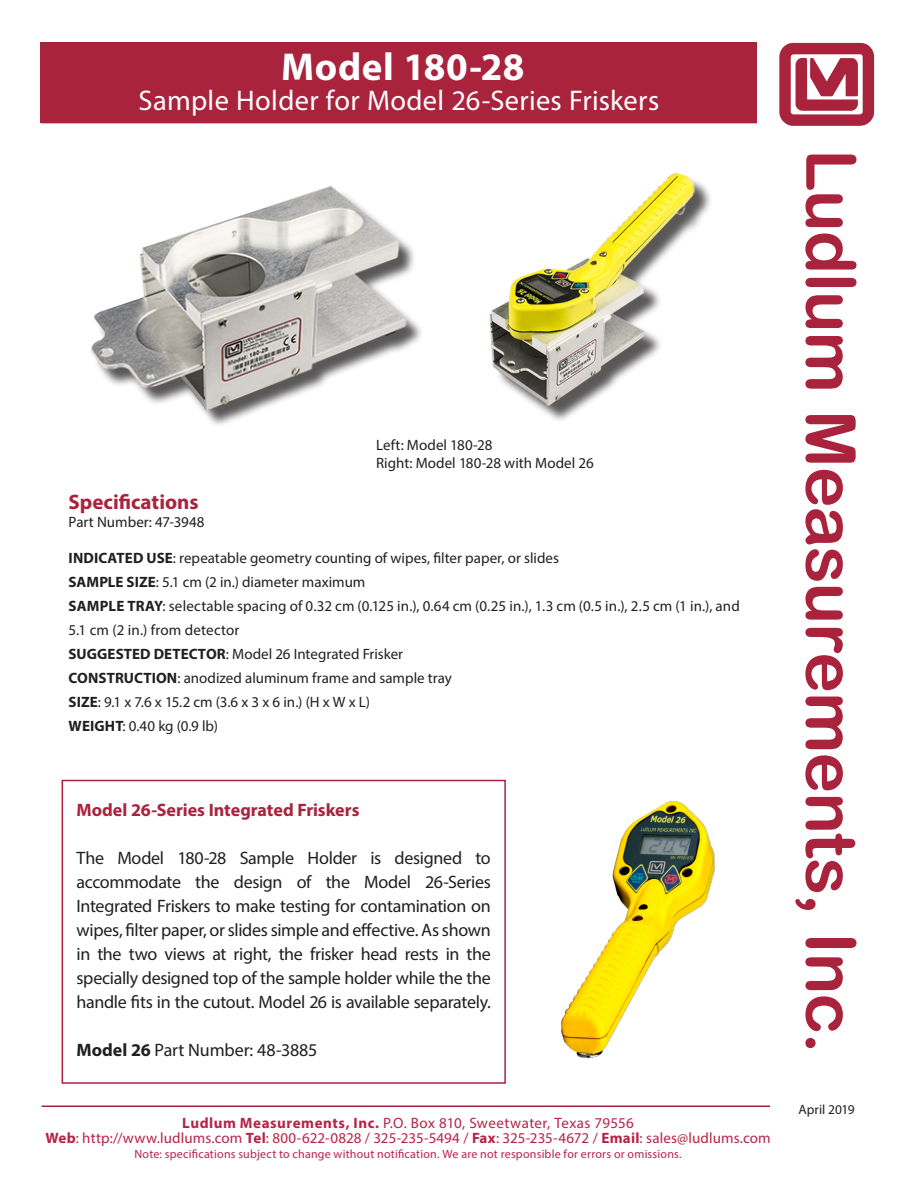
<style>
.page{position:relative;width:918px;height:1188px;background:#fff}
.page>*{position:absolute;margin:0;border:0;box-sizing:border-box;transform-origin:0 0}
.t1{font:69px "Arial Rounded MT Bold";letter-spacing:-.015em;color:#a9233d}
.t2{font:700 39px "Myriad Pro";letter-spacing:.015em;color:#fff}
.t3{font:28.5px "Myriad Pro";letter-spacing:.01em;color:#fff}
.Subhead_2{font:700 21px "Myriad Pro";color:#a9233d}
.t4{font:18px/24px "Myriad Pro";letter-spacing:-.015em;color:#231f20;text-align:justify}
.t5{font:700 18px "Myriad Pro";color:#a9233d}
.Subhead_2-2{font:15px/24px "Myriad Pro";color:#231f20}
.t6{font:15px "Myriad Pro";letter-spacing:.01em;color:#b72348}
.t7{font:13.5px "Myriad Pro";color:#231f20}
.t8{font:12px "Myriad Pro";letter-spacing:.02em;color:#b72348}
.s1{font-weight:700}
</style>
<div class="page">
<img style="left:779px;top:42px;width:96px;height:84px">
<hr style="left:42px;top:1106px;width:728px;height:1px;background:#a9233d">
<img style="left:489px;top:172px;width:221px;height:245px">
<img style="left:561px;top:801px;width:154px;height:258px">
<div style="left:62px;top:780px;width:444px;height:304px;border:2px solid #a9233d"></div>
<img style="left:91px;top:185px;width:330px;height:240px">
<div style="left:41px;top:42px;width:716px;height:81px;background:#a9233d"></div>
<p class="t2" style="left:281px;top:42px;width:245px">Model 180-28</p>
<p class="t3" style="left:139px;top:83px;width:522px">Sample Holder for Model 26-Series Friskers</p>
<p class="Subhead_2-2" style="left:376px;top:433px;width:118px">Left: Model 180-28</p>
<p class="Subhead_2-2" style="left:376px;top:451px;width:219px">Right: Model 180-28 with Model 26</p>
<p class="Subhead_2" style="left:69px;top:488px;width:131px">Specifications</p>
<p class="Subhead_2-2" style="left:69px;top:510px;width:137px">Part Number: 47-3948</p>
<p class="Subhead_2-2" style="left:69px;top:546px;width:492px"><span class="s1">INDICATED USE</span>: repeatable geometry counting of wipes, filter paper, or slides</p>
<p class="Subhead_2-2" style="left:69px;top:570px;width:298px"><span class="s1">SAMPLE SIZE</span>: 5.1 cm (2 in.) diameter maximum</p>
<p class="Subhead_2-2" style="left:69px;top:594px;width:673px"><span class="s1">SAMPLE TRAY</span>: selectable spacing of 0.32 cm (0.125 in.), 0.64 cm (0.25 in.), 1.3 cm (0.5 in.), 2.5 cm (1 in.), and<br>5.1 cm (2 in.) from detector</p>
<p class="Subhead_2-2" style="left:69px;top:642px;width:336px"><span class="s1">SUGGESTED DETECTOR</span>: Model 26 Integrated Frisker</p>
<p class="Subhead_2-2" style="left:69px;top:666px;width:385px"><span class="s1">CONSTRUCTION</span>: anodized aluminum frame and sample tray</p>
<p class="Subhead_2-2" style="left:69px;top:690px;width:303px"><span class="s1">SIZE</span>: 9.1 x 7.6 x 15.2 cm (3.6 x 3 x 6 in.) (H x W x L)</p>
<p class="Subhead_2-2" style="left:69px;top:714px;width:151px"><span class="s1">WEIGHT</span>: 0.40 kg (0.9 lb)</p>
<p class="t5" style="left:77px;top:799px;width:284px">Model 26-Series Integrated Friskers</p>
<p class="t4" style="left:77px;top:846px;width:416px">The Model 180-28 Sample Holder is designed to accommodate the design of the Model 26-Series Integrated Friskers to make testing for contamination on wipes, filter paper, or slides simple and effective. As shown in the two views at right, the frisker head rests in the specially designed top of the sample holder while the the handle fits in the cutout. Model 26 is available separately.</p>
<p class="t4" style="left:77px;top:1038px;width:242px"><span class="s1">Model 26</span> Part Number: 48-3885</p>
<p class="t6" style="left:182px;top:1114px;width:453px"><span class="s1">Ludlum Measurements, Inc.</span> P.O. Box 810, Sweetwater, Texas 79556</p>
<p class="t6" style="left:45px;top:1129px;width:727px"><span class="s1">Web</span>: http://www.ludlums.com <span class="s1">Tel</span>: 800-622-0828 / 325-235-5494 / <span class="s1">Fax</span>: 325-235-4672 / <span class="s1">Email</span>: sales@ludlums.com</p>
<p class="t8" style="left:134px;top:1147px;width:549px">Note: specifications subject to change without notification. We are not responsible for errors or omissions.</p>
<p class="t1" style="left:872px;top:149px;width:906px;rotate:90deg">Ludlum Measurements, Inc.</p>
<p class="t7" style="left:798px;top:1101px;width:58px">April 2019</p>
</div>
